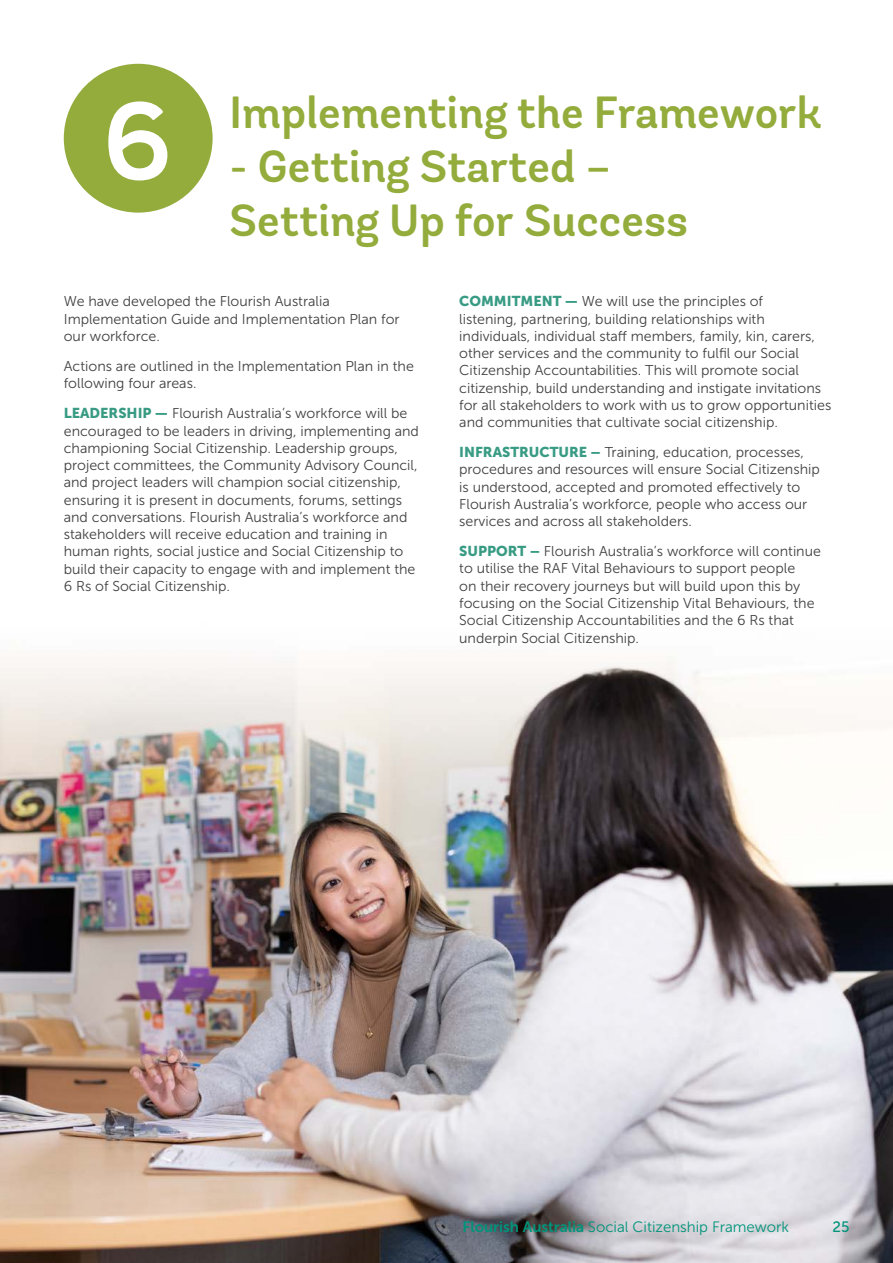
<style>
.page{position:relative;width:893px;height:1263px;background:#fff}
.page>*{position:absolute;margin:0;border:0;box-sizing:border-box;transform-origin:0 0}
.t1{font:600 111px "Andes Rounded";color:#fff}
.t2{font:600 45px/54px "Andes Rounded";color:#93ac3c}
.t3{font:15px "Museo Sans 300";color:#00947a}
.t4{font:15px "Museo Sans 500";color:#00947a}
.t5{font:14.25px/17.2px "Museo Sans 300";color:#414042}
.s1{font-family:"Museo Sans 900";color:#389b84}
.s2{font-family:"Museo Sans 700"}
</style>
<div class="page">
<img style="left:0;top:657px;width:893px;height:606px">
<div style="left:64px;top:64px;width:149px;height:149px;background:#93ac3c;border-radius:50%"></div>
<h1 class="t1" style="left:103px;top:73px;width:71px">6</h1>
<h2 class="t2" style="left:230px;top:87px;width:593px">Implementing the Framework</h2>
<h2 class="t2" style="left:230px;top:141px;width:460px">- Getting Started –<br>Setting Up for Success</h2>
<p class="t5" style="left:64px;top:293px;width:337px">We have developed the Flourish Australia<br>Implementation Guide and Implementation Plan for our workforce.</p>
<p class="t5" style="left:64px;top:358px;width:352px">Actions are outlined in the Implementation Plan in the following four areas.</p>
<p class="t5" style="left:64px;top:405px;width:357px"><span class="s1">LEADERSHIP —</span> Flourish Australia’s workforce will be encouraged to be leaders in driving, implementing and championing Social Citizenship. Leadership groups, project committees, the Community Advisory Council, and project leaders will champion social citizenship, ensuring it is present in documents, forums, settings and conversations. Flourish Australia’s workforce and stakeholders will receive education and training in human rights, social justice and Social Citizenship to build their capacity to engage with and implement the 6 Rs of Social Citizenship.</p>
<p class="t5" style="left:459px;top:293px;width:374px"><span class="s1">COMMITMENT —</span> We will use the principles of<br>listening, partnering, building relationships with individuals, individual staff members, family, kin, carers, other services and the community to fulfil our Social Citizenship Accountabilities. This will promote social citizenship, build understanding and instigate invitations for all stakeholders to work with us to grow opportunities and communities that cultivate social citizenship.</p>
<p class="t5" style="left:459px;top:444px;width:362px"><span class="s1">INFRASTRUCTURE –</span> Training, education, processes, procedures and resources will ensure Social Citizenship is understood, accepted and promoted effectively to Flourish Australia’s workforce, people who access our services and across all stakeholders.</p>
<p class="t5" style="left:459px;top:543px;width:363px"><span class="s1">SUPPORT –</span> Flourish Australia’s workforce will continue to utilise the RAF Vital Behaviours to support people<br>on their recovery journeys but will build upon this by focusing on the Social Citizenship Vital Behaviours, the Social Citizenship Accountabilities and the 6 Rs that underpin Social Citizenship.</p>
<p class="t3" style="left:463px;top:1218px;width:328px"><span class="s2">Flourish Australia</span> Social Citizenship Framework</p>
<p class="t4" style="left:832px;top:1218px;width:19px">25</p>
</div>
